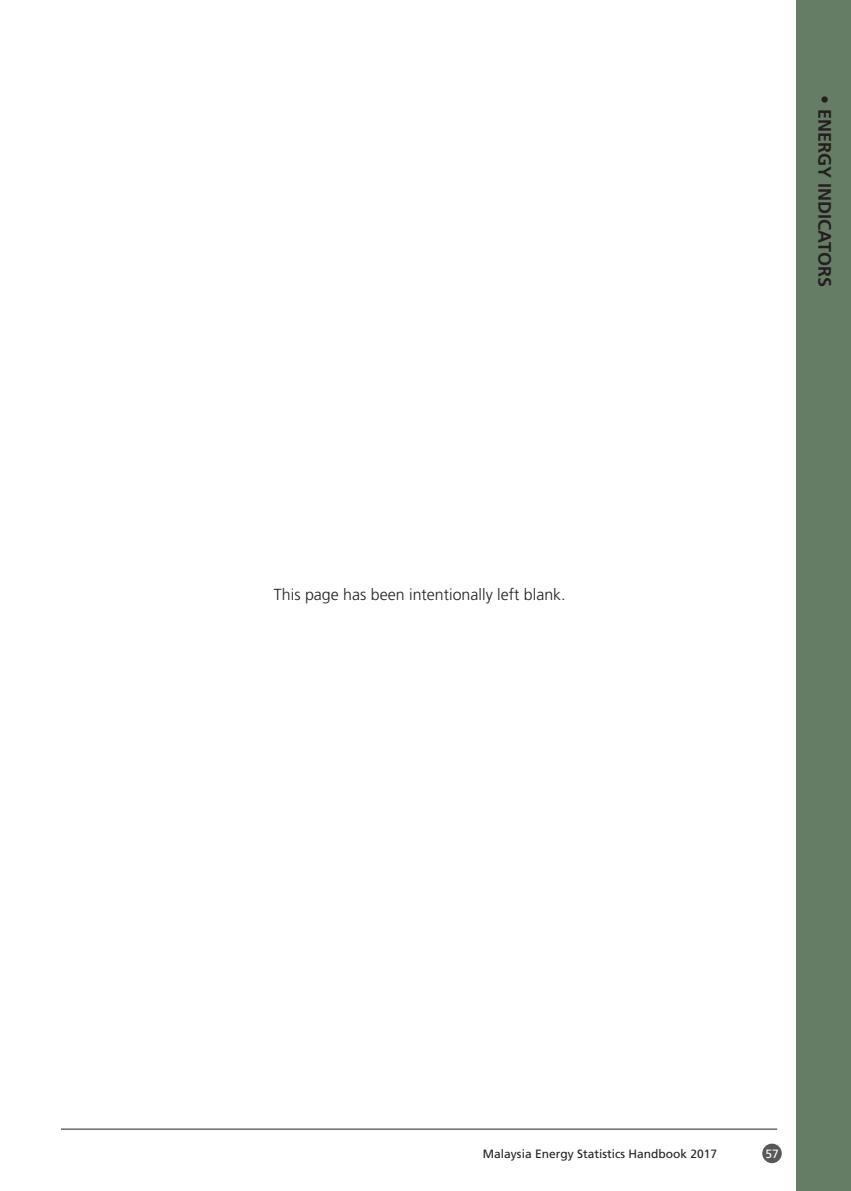
<style>
.page{position:relative;width:851px;height:1191px;background:#fff}
.page>*{position:absolute;margin:0;border:0;box-sizing:border-box;transform-origin:0 0}
.t1{font:700 18px "Frutiger";color:#231f20}
.t2{font:300 16px "Frutiger";color:#231f20}
.t3{font:12px "Frutiger";color:#231f20}
.t4{font:12px "Frutiger";color:#fff}
</style>
<div class="page">
<div style="left:762px;top:1143px;width:19px;height:20px;background:#57585a;border-radius:50%"></div>
<div style="left:796px;top:0;width:54px;height:1191px;background:#657d64"></div>
<hr style="left:0;top:1128px;width:777px;height:1px;background:#231f20">
<div style="left:0;top:1107px;width:61px;height:83px;background:#fff"></div>
<p class="t2" style="left:274px;top:585px;width:293px">This page has been intentionally left blank.</p>
<p class="t1" style="left:835px;top:95px;width:193px;rotate:90deg">• ENERGY INDICATORS</p>
<p class="t3" style="left:483px;top:1146px;width:236px">Malaysia Energy Statistics Handbook 2017</p>
<p class="t4" style="left:765px;top:1146px;width:15px">57</p>
</div>
